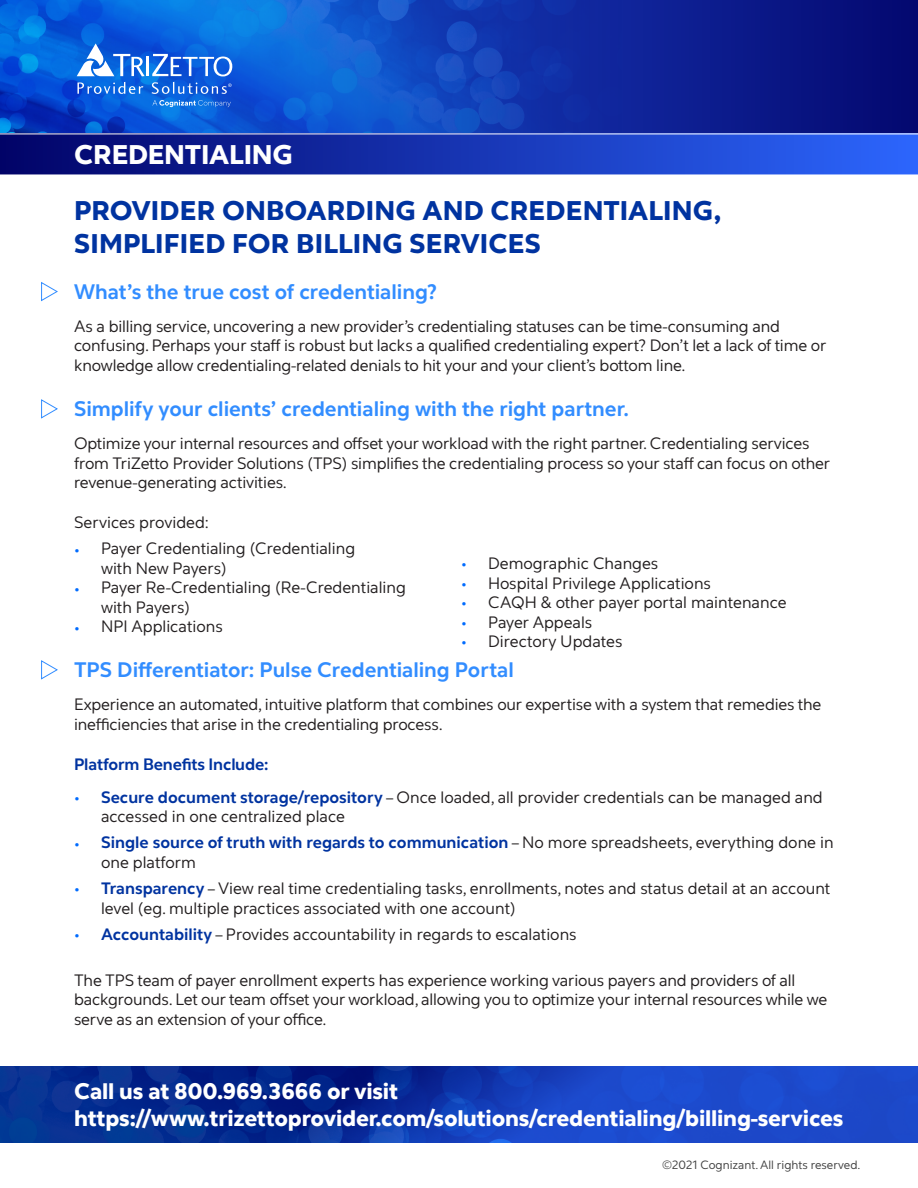
<style>
.page{position:relative;width:918px;height:1188px;background:#fff}
.page>*{position:absolute;margin:0;border:0;box-sizing:border-box;transform-origin:0 0}
.t1{font:800 27px/33px "Cognizant Sans";letter-spacing:.005em;color:#0033a0}
.t2{font:800 27px "Cognizant Sans";letter-spacing:-.01em;color:#fff}
.t3{font:800 22.5px/27px "Cognizant Sans";letter-spacing:-.01em;color:#fff}
.t4{font:700 21px "Cognizant Sans";letter-spacing:-.005em;color:#328dff}
.t5{font:16.5px/19.5px "Cognizant Sans";letter-spacing:-.01em;color:#231f20}
.t6{font:700 16.5px "Cognizant Sans";letter-spacing:-.01em;color:#0033a0}
.t7{font:12px "Cognizant Sans";color:#404040}
.s1{font-family:"TT Norms";font-weight:700;font-size:13.5px;color:#006bfe}
.s2{font-weight:700;color:#0033a0}
</style>
<div class="page">
<svg style="left:643px;top:0;width:275px;height:134px"></svg>
<img style="left:0;top:0;width:643px;height:134px">
<svg style="left:0;top:134px;width:918px;height:41px"></svg>
<img style="left:0;top:1066px;width:918px;height:77px">
<svg style="left:41px;top:282px;width:17px;height:20px"></svg>
<svg style="left:41px;top:399px;width:17px;height:20px"></svg>
<svg style="left:41px;top:660px;width:17px;height:20px"></svg>
<svg style="left:77px;top:82px;width:66px;height:12px"></svg>
<hr style="left:146px;top:57px;width:3px;height:19px;background:#fff">
<svg style="left:152px;top:54px;width:80px;height:22px"></svg>
<svg style="left:77px;top:43px;width:68px;height:33px"></svg>
<svg style="left:152px;top:82px;width:80px;height:12px"></svg>
<svg style="left:152px;top:100px;width:79px;height:7px"></svg>
<h1 class="t2" style="left:74px;top:137px;width:221px">CREDENTIALING</h1>
<h1 class="t1" style="left:74px;top:194px;width:649px">PROVIDER ONBOARDING AND CREDENTIALING,<br>SIMPLIFIED FOR BILLING SERVICES</h1>
<p class="t4" style="left:74px;top:278px;width:364px">What’s the true cost of credentialing?</p>
<p class="t5" style="left:74px;top:316px;width:754px">As a billing service, uncovering a new provider’s credentialing statuses can be time-consuming and confusing. Perhaps your staff is robust but lacks a qualified credentialing expert? Don’t let a lack of time or knowledge allow credentialing-related denials to hit your and your client’s bottom line.</p>
<p class="t4" style="left:74px;top:396px;width:557px">Simplify your clients’ credentialing with the right partner.</p>
<p class="t5" style="left:74px;top:434px;width:758px">Optimize your internal resources and offset your workload with the right partner. Credentialing services from TriZetto Provider Solutions (TPS) simplifies the credentialing process so your staff can focus on other revenue-generating activities.</p>
<p class="t5" style="left:74px;top:513px;width:136px">Services provided:</p>
<p class="t5" style="left:101px;top:539px;width:256px;text-indent:-27px"><span class="s1">•</span> Payer Credentialing (Credentialing with New Payers)</p>
<p class="t5" style="left:101px;top:578px;width:306px;text-indent:-27px"><span class="s1">•</span> Payer Re-Credentialing (Re-Credentialing with Payers)</p>
<p class="t5" style="left:74px;top:617px;width:150px"><span class="s1">•</span> NPI Applications</p>
<p class="t4" style="left:74px;top:657px;width:441px">TPS Differentiator: Pulse Credentialing Portal</p>
<p class="t5" style="left:74px;top:695px;width:749px">Experience an automated, intuitive platform that combines our expertise with a system that remedies the inefficiencies that arise in the credentialing process.</p>
<p class="t6" style="left:74px;top:753px;width:196px">Platform Benefits Include:</p>
<p class="t5" style="left:101px;top:787px;width:723px;text-indent:-27px"><span class="s1">•</span> <span class="s2">Secure document storage/repository</span> – Once loaded, all provider credentials can be managed and accessed in one centralized place</p>
<p class="t5" style="left:101px;top:833px;width:734px;text-indent:-27px"><span class="s1">•</span> <span class="s2">Single source of truth with regards to communication</span> – No more spreadsheets, everything done in one platform</p>
<p class="t5" style="left:101px;top:879px;width:731px;text-indent:-27px"><span class="s1">•</span> <span class="s2">Transparency</span> – View real time credentialing tasks, enrollments, notes and status detail at an account level (eg. multiple practices associated with one account)</p>
<p class="t5" style="left:74px;top:925px;width:504px"><span class="s1">•</span> <span class="s2">Accountability</span> – Provides accountability in regards to escalations</p>
<p class="t5" style="left:74px;top:970px;width:755px">The TPS team of payer enrollment experts has experience working various payers and providers of all backgrounds. Let our team offset your workload, allowing you to optimize your internal resources while we serve as an extension of your office.</p>
<p class="t5" style="left:461px;top:554px;width:199px"><span class="s1">•</span> Demographic Changes</p>
<p class="t5" style="left:461px;top:573px;width:251px"><span class="s1">•</span> Hospital Privilege Applications</p>
<p class="t5" style="left:461px;top:593px;width:327px"><span class="s1">•</span> CAQH &amp; other payer portal maintenance</p>
<p class="t5" style="left:461px;top:612px;width:133px"><span class="s1">•</span> Payer Appeals</p>
<p class="t5" style="left:461px;top:632px;width:163px"><span class="s1">•</span> Directory Updates</p>
<h2 class="t3" style="left:74px;top:1078px;width:771px">Call us at 800.969.3666 or visit https://www.trizettoprovider.com/solutions/credentialing/billing-services</h2>
<p class="t7" style="left:662px;top:1158px;width:200px">©2021 Cognizant. All rights reserved.</p>
</div>
